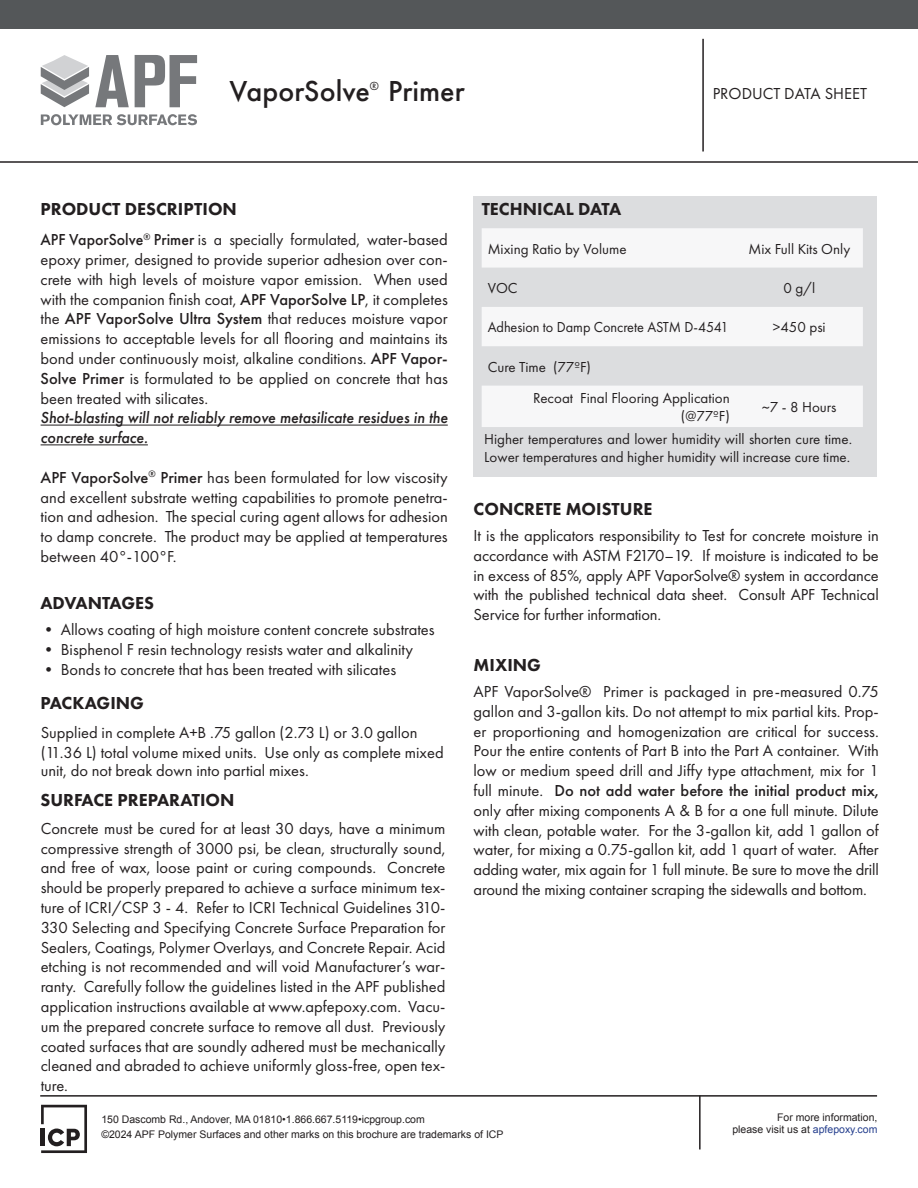
<style>
.page{position:relative;width:918px;height:1188px;background:#fff}
.page>*{position:absolute;margin:0;border:0;box-sizing:border-box;transform-origin:0 0}
.t1{font:500 30px "Futura PT";color:#231f20}
.t2{font:800 18px "Futura PT";color:#231f20}
.t3{font:16.5px/19.8px "Futura PT";color:#231f20;text-align:justify}
.t4{font:16.5px/19.8px "Futura PT";color:#231f20;text-align:justify;scale:.96 1}
.t5{font:italic 500 16.5px/19.8px "Futura PT";color:#231f20;scale:.96 1}
.t6{font:15px/18px "Futura PT";color:#231f20;text-align:right}
.t7{font:15px "Futura PT";color:#231f20;scale:.95 1}
.t8{font:12.3px "Futura PT";color:#231f20}
.t9{font:10.5px/12.6px "Arial";color:#231f20;text-align:right}
.s1{font-weight:500}
.s2{color:#253f8e}
</style>
<div class="page">
<div style="left:473px;top:196px;width:403px;height:281px;background:#dcdddf"></div>
<div style="left:0;top:0;width:918px;height:28px;background:#545759"></div>
<hr style="left:0;top:161px;width:918px;height:2px;background:#231f20">
<hr style="left:702px;top:39px;width:2px;height:113px;background:#231f20">
<hr style="left:41px;top:425px;width:407px;height:1px;background:#231f20">
<hr style="left:41px;top:444px;width:107px;height:1px;background:#231f20">
<svg style="left:482px;top:228px;width:381px;height:199px;fill:#f7f7f8"></svg>
<svg style="left:41px;top:55px;width:48px;height:52px"></svg>
<svg style="left:95px;top:55px;width:102px;height:52px"></svg>
<svg style="left:41px;top:114px;width:156px;height:11px"></svg>
<hr style="left:40px;top:1095px;width:837px;height:2px;background:#231f20">
<hr style="left:699px;top:1095px;width:2px;height:54px;background:#231f20">
<svg style="left:41px;top:1105px;width:46px;height:48px"></svg>
<p class="t1" style="left:230px;top:73px;width:142px">VaporSolve</p>
<p class="t8" style="left:370px;top:78px;width:11px">®</p>
<p class="t1" style="left:388px;top:73px;width:78px">Primer</p>
<p class="t3" style="left:713px;top:84px;width:156px">PRODUCT DATA SHEET</p>
<p class="t2" style="left:40px;top:197px;width:198px">PRODUCT DESCRIPTION</p>
<p class="t4" style="left:41px;top:230px;width:426px"><span class="s1">APF VaporSolve</span><sup>®</sup> <span class="s1">Primer</span> is a specially formulated, water-based epoxy primer, designed to provide superior adhesion over con&shy;crete with high levels of moisture vapor emission. When used with the companion finish coat, <span class="s1">APF VaporSolve LP</span>, it completes the <span class="s1">APF VaporSolve Ultra System</span> that reduces moisture vapor emissions to acceptable levels for all flooring and maintains its bond under continuously moist, alkaline conditions. <span class="s1">APF Vapor-Solve Primer</span> is formulated to be applied on concrete that has been treated with silicates.</p>
<p class="t5" style="left:41px;top:408px;width:426px">Shot-blasting will not reliably remove metasilicate residues in the concrete surface.</p>
<p class="t3" style="left:41px;top:467px;width:409px"><span class="s1">APF VaporSolve</span><sup>®</sup> <span class="s1">Primer</span> has been formulated for low viscosity and excellent substrate wetting capabilities to promote penetra&shy;tion and adhesion. The special curing agent allows for adhesion to damp concrete. The product may be applied at temperatures between 40°-100°F.</p>
<p class="t2" style="left:40px;top:592px;width:115px">ADVANTAGES</p>
<p class="t3" style="left:40px;top:620px;width:396px">• Allows coating of high moisture content concrete substrates</p>
<p class="t3" style="left:40px;top:640px;width:374px">• Bisphenol F resin technology resists water and alkalinity</p>
<p class="t3" style="left:40px;top:659px;width:357px">• Bonds to concrete that has been treated with silicates</p>
<p class="t2" style="left:41px;top:692px;width:105px">PACKAGING</p>
<p class="t3" style="left:41px;top:723px;width:405px">Supplied in complete A+B .75 gallon (2.73 L) or 3.0 gallon (11.36 L) total volume mixed units. Use only as complete mixed</p>
<p class="t3" style="left:41px;top:761px;width:270px">unit, do not break down into partial mixes.</p>
<p class="t2" style="left:41px;top:789px;width:195px">SURFACE PREPARATION</p>
<p class="t3" style="left:41px;top:818px;width:406px">Concrete must be cured for at least 30 days, have a minimum compressive strength of 3000 psi, be clean, structurally sound, and free of wax, loose paint or curing compounds. Concrete should be properly prepared to achieve a surface minimum tex&shy;ture of ICRI/CSP 3 - 4. Refer to ICRI Technical Guidelines 310- 330 Selecting and Specifying Concrete Surface Preparation for Sealers, Coatings, Polymer Overlays, and Concrete Repair. Acid etching is not recommended and will void Manufacturer’s war&shy;ranty. Carefully follow the guidelines listed in the APF published application instructions available at www.apfepoxy.com. Vacu&shy;um the prepared concrete surface to remove all dust. Previously coated surfaces that are soundly adhered must be mechanically cleaned and abraded to achieve uniformly gloss-free, open tex&shy;ture.</p>
<p class="t2" style="left:482px;top:198px;width:141px">TECHNICAL DATA</p>
<p class="t6" style="left:488px;top:240px;width:141px">Mixing Ratio by Volume</p>
<p class="t6" style="left:748px;top:240px;width:103px">Mix Full Kits Only</p>
<p class="t6" style="left:488px;top:279px;width:31px">VOC</p>
<p class="t6" style="left:783px;top:279px;width:33px">0 g/l</p>
<p class="t7" style="left:488px;top:318px;width:255px">Adhesion to Damp Concrete ASTM D-4541</p>
<p class="t6" style="left:773px;top:318px;width:54px">&gt;450 psi</p>
<p class="t6" style="left:488px;top:358px;width:105px">Cure Time (77ºF)</p>
<p class="t6" style="left:533px;top:389px;width:198px">Recoat Final Flooring Application (@77ºF)</p>
<p class="t6" style="left:762px;top:398px;width:76px">~7 - 8 Hours</p>
<p class="t6" style="left:484px;top:430px;width:369px;text-align:left">Higher temperatures and lower humidity will shorten cure time.<br>Lower temperatures and higher humidity will increase cure time.</p>
<p class="t2" style="left:474px;top:497px;width:181px">CONCRETE MOISTURE</p>
<p class="t3" style="left:474px;top:525px;width:407px">It is the applicators responsibility to Test for concrete moisture in accordance with ASTM F2170–19. If moisture is indicated to be in excess of 85%, apply APF VaporSolve® system in accordance with the published technical data sheet. Consult APF Technical Service for further information.</p>
<p class="t2" style="left:474px;top:654px;width:69px">MIXING</p>
<p class="t3" style="left:474px;top:682px;width:407px">APF VaporSolve® Primer is packaged in pre-measured 0.75 gallon and 3-gallon kits. Do not attempt to mix partial kits. Prop&shy;er proportioning and homogenization are critical for success.<br>Pour the entire contents of Part B into the Part A container. With low or medium speed drill and Jiffy type attachment, mix for 1 full minute. <span class="s1">Do not add water before the initial product mix, </span>only after mixing components A &amp; B for a one full minute. Dilute with clean, potable water. For the 3-gallon kit, add 1 gallon of water, for mixing a 0.75-gallon kit, add 1 quart of water. After adding water, mix again for 1 full minute. Be sure to move the drill around the mixing container scraping the sidewalls and bottom.</p>
<p class="t9" style="left:101px;top:1113px;width:325px">150 Dascomb Rd., Andover, MA 01810•1.866.667.5119•icpgroup.com</p>
<p class="t9" style="left:101px;top:1128px;width:404px">©2024 APF Polymer Surfaces and other marks on this brochure are trademarks of ICP</p>
<p class="t9" style="left:732px;top:1111px;width:147px">For more information,<br>please visit us at <span class="s2">apfepoxy.com</span></p>
</div>
